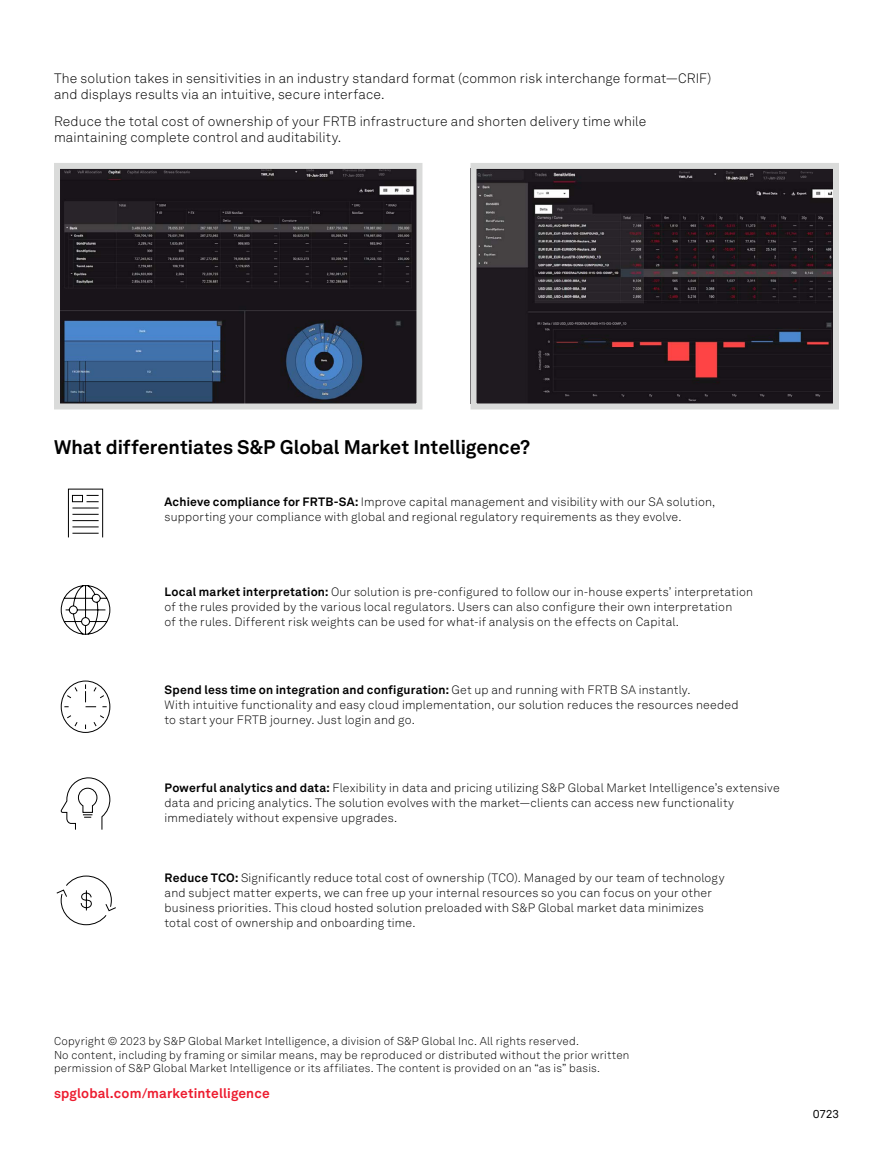
<style>
.page{position:relative;width:893px;height:1170px;background:#fff}
.page>*{position:absolute;margin:0;border:0;box-sizing:border-box;transform-origin:0 0}
.t1{font:700 19.5px "Akkurat LL";letter-spacing:-.005em;color:#000}
.t2{font:300 13.5px/16.2px "Akkurat LL";letter-spacing:.01em;color:#000}
.t3{font:700 13.5px "Akkurat LL";letter-spacing:.01em;color:#ed1c2f}
.t4{font:300 12px/15px "Akkurat LL";letter-spacing:.015em;color:#000}
.t5{font:300 11.25px/13.5px "Akkurat LL";letter-spacing:.02em;color:#000}
.t6{font:11.25px "Akkurat LL";color:#000}
.s1{font-weight:700}
</style>
<div class="page">
<img style="left:61px;top:170px;width:354px;height:232px">
<div style="left:54px;top:163px;width:368px;height:246px;border:6px solid #dadbda"></div>
<img style="left:477px;top:170px;width:355px;height:232px">
<div style="left:470px;top:163px;width:369px;height:246px;border:6px solid #dadbda"></div>
<svg style="left:68px;top:488px;width:35px;height:50px"></svg>
<svg style="left:60px;top:585px;width:51px;height:50px"></svg>
<svg style="left:60px;top:680px;width:51px;height:53px"></svg>
<svg style="left:61px;top:777px;width:50px;height:53px"></svg>
<svg style="left:56px;top:875px;width:60px;height:50px"></svg>
<p class="t2" style="left:54px;top:69px;width:659px">The solution takes in sensitivities in an industry standard format (common risk interchange format—CRIF) and displays results via an intuitive, secure interface.</p>
<p class="t2" style="left:54px;top:112px;width:594px">Reduce the total cost of ownership of your FRTB infrastructure and shorten delivery time while maintaining complete control and auditability.</p>
<h1 class="t1" style="left:54px;top:432px;width:478px">What differentiates S&amp;P Global Market Intelligence?</h1>
<p class="t4" style="left:165px;top:493px;width:552px"><span class="s1">Achieve compliance for FRTB-SA:</span> Improve capital management and visibility with our SA solution, supporting your compliance with global and regional regulatory requirements as they evolve.</p>
<p class="t4" style="left:165px;top:584px;width:590px"><span class="s1">Local market interpretation:</span> Our solution is pre-configured to follow our in-house experts’ interpretation of the rules provided by the various local regulators. Users can also configure their own interpretation<br>of the rules. Different risk weights can be used for what-if analysis on the effects on Capital.</p>
<p class="t4" style="left:165px;top:681px;width:575px"><span class="s1">Spend less time on integration and configuration:</span> Get up and running with FRTB SA instantly.<br>With intuitive functionality and easy cloud implementation, our solution reduces the resources needed to start your FRTB journey. Just login and go.</p>
<p class="t4" style="left:165px;top:779px;width:617px"><span class="s1">Powerful analytics and data:</span> Flexibility in data and pricing utilizing S&amp;P Global Market Intelligence’s extensive data and pricing analytics. The solution evolves with the market—clients can access new functionality immediately without expensive upgrades.</p>
<p class="t4" style="left:165px;top:869px;width:561px"><span class="s1">Reduce TCO:</span> Significantly reduce total cost of ownership (TCO). Managed by our team of technology and subject matter experts, we can free up your internal resources so you can focus on your other business priorities. This cloud hosted solution preloaded with S&amp;P Global market data minimizes total cost of ownership and onboarding time.</p>
<p class="t5" style="left:54px;top:1034px;width:577px">Copyright © 2023 by S&amp;P Global Market Intelligence, a division of S&amp;P Global Inc. All rights reserved.<br>No content, including by framing or similar means, may be reproduced or distributed without the prior written permission of S&amp;P Global Market Intelligence or its affiliates. The content is provided on an “as is” basis.</p>
<p class="t3" style="left:54px;top:1082px;width:217px">spglobal.com/marketintelligence</p>
<p class="t6" style="left:813px;top:1105px;width:28px">0723</p>
</div>
